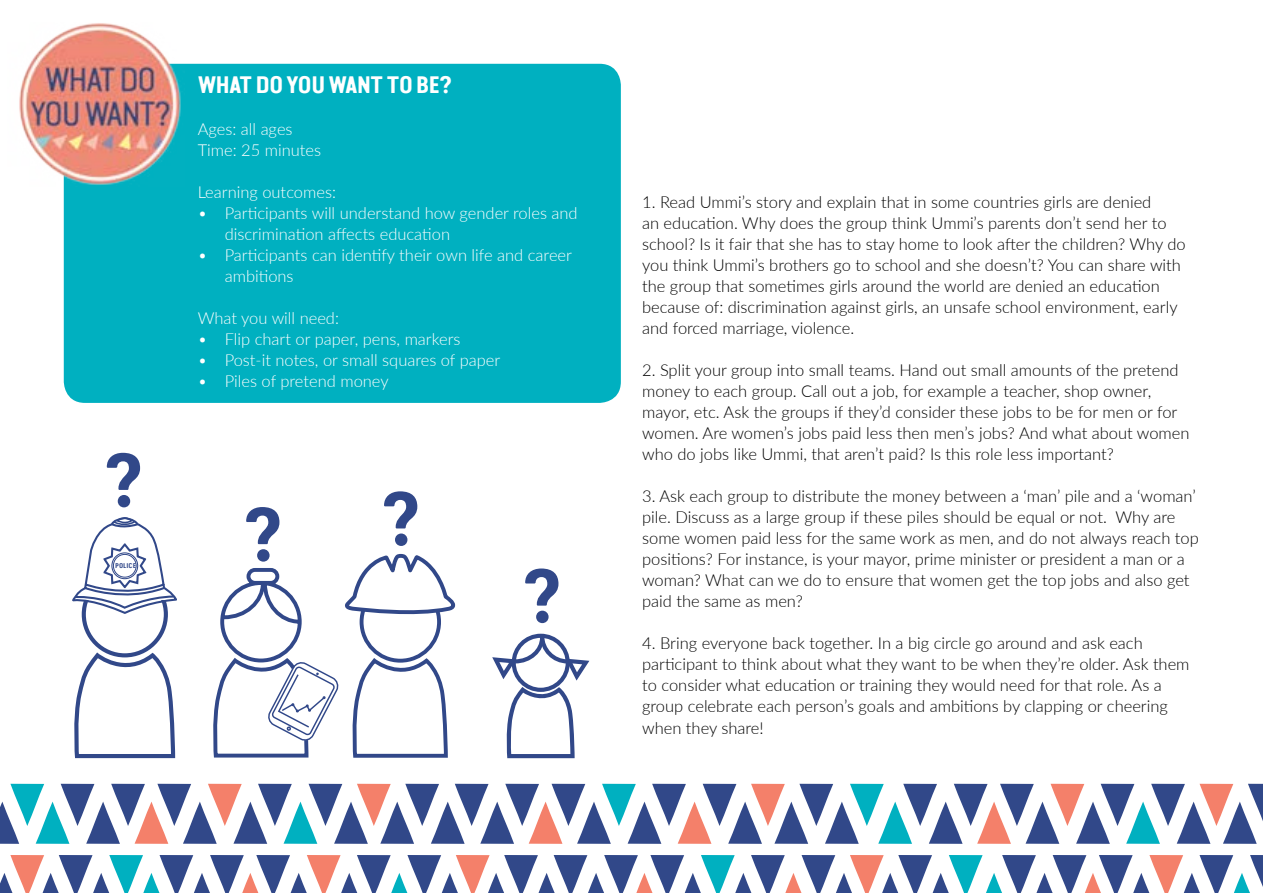
<style>
.page{position:relative;width:1263px;height:893px;background:#fff}
.page>*{position:absolute;margin:0;border:0;box-sizing:border-box;transform-origin:0 0}
.t1{font:700 75px "Van Condensed Pro";color:#314889}
.t2{font:700 24px "Van Condensed Pro";letter-spacing:-.04em;color:#fff}
.t3{font:300 16.5px/21px "Lato";color:#000}
.t4{font:300 16.5px/21px "Lato";color:#fff}
.t5{font:700 6.9px "Van Condensed Pro";color:#314889}
</style>
<div class="page">
<svg style="left:0;top:784px;width:1263px;height:60px"></svg>
<svg style="left:0;top:855px;width:1263px;height:38px"></svg>
<div style="left:64px;top:64px;width:557px;height:339px;background:#00b0c0;border-radius:21px"></div>
<img style="left:19px;top:23px;width:165px;height:164px">
<svg style="left:72px;top:517px;width:105px;height:242px"></svg>
<svg style="left:213px;top:553px;width:243px;height:205px"></svg>
<svg style="left:492px;top:634px;width:97px;height:124px"></svg>
<h1 class="t1" style="left:103px;top:424px;width:42px">?</h1>
<p class="t5" style="left:115px;top:560px;width:23px">POLICE</p>
<h2 class="t2" style="left:198px;top:66px;width:256px">WHAT DO YOU WANT TO BE?</h2>
<p class="t4" style="left:198px;top:118px;width:125px">Ages: all ages<br>Time: 25 minutes</p>
<p class="t4" style="left:198px;top:181px;width:140px">Learning outcomes:</p>
<p class="t4" style="left:225px;top:202px;width:354px;text-indent:-27px">• Participants will understand how gender roles and discrimination affects education</p>
<p class="t4" style="left:225px;top:244px;width:349px;text-indent:-27px">• Participants can identify their own life and career ambitions</p>
<p class="t4" style="left:198px;top:307px;width:143px">What you will need:</p>
<p class="t4" style="left:198px;top:328px;width:264px">• Flip chart or paper, pens, markers</p>
<p class="t4" style="left:198px;top:349px;width:304px">• Post-it notes, or small squares of paper</p>
<p class="t4" style="left:198px;top:370px;width:192px">• Piles of pretend money</p>
<h1 class="t1" style="left:242px;top:478px;width:42px">?</h1>
<h1 class="t1" style="left:380px;top:463px;width:42px">?</h1>
<h1 class="t1" style="left:521px;top:540px;width:42px">?</h1>
<p class="t3" style="left:642px;top:191px;width:545px">1. Read Ummi’s story and explain that in some countries girls are denied<br>an education. Why does the group think Ummi’s parents don’t send her to school? Is it fair that she has to stay home to look after the children? Why do you think Ummi’s brothers go to school and she doesn’t? You can share with the group that sometimes girls around the world are denied an education because of: discrimination against girls, an unsafe school environment, early and forced marriage, violence.</p>
<p class="t3" style="left:642px;top:359px;width:549px">2. Split your group into small teams. Hand out small amounts of the pretend money to each group. Call out a job, for example a teacher, shop owner, mayor, etc. Ask the groups if they’d consider these jobs to be for men or for women. Are women’s jobs paid less then men’s jobs? And what about women who do jobs like Ummi, that aren’t paid? Is this role less important?</p>
<p class="t3" style="left:642px;top:485px;width:558px">3. Ask each group to distribute the money between a ‘man’ pile and a ‘woman’ pile. Discuss as a large group if these piles should be equal or not. Why are some women paid less for the same work as men, and do not always reach top positions? For instance, is your mayor, prime minister or president a man or a woman? What can we do to ensure that women get the top jobs and also get paid the same as men?</p>
<p class="t3" style="left:642px;top:632px;width:549px">4. Bring everyone back together. In a big circle go around and ask each participant to think about what they want to be when they’re older. Ask them to consider what education or training they would need for that role. As a group celebrate each person’s goals and ambitions by clapping or cheering when they share!</p>
</div>
